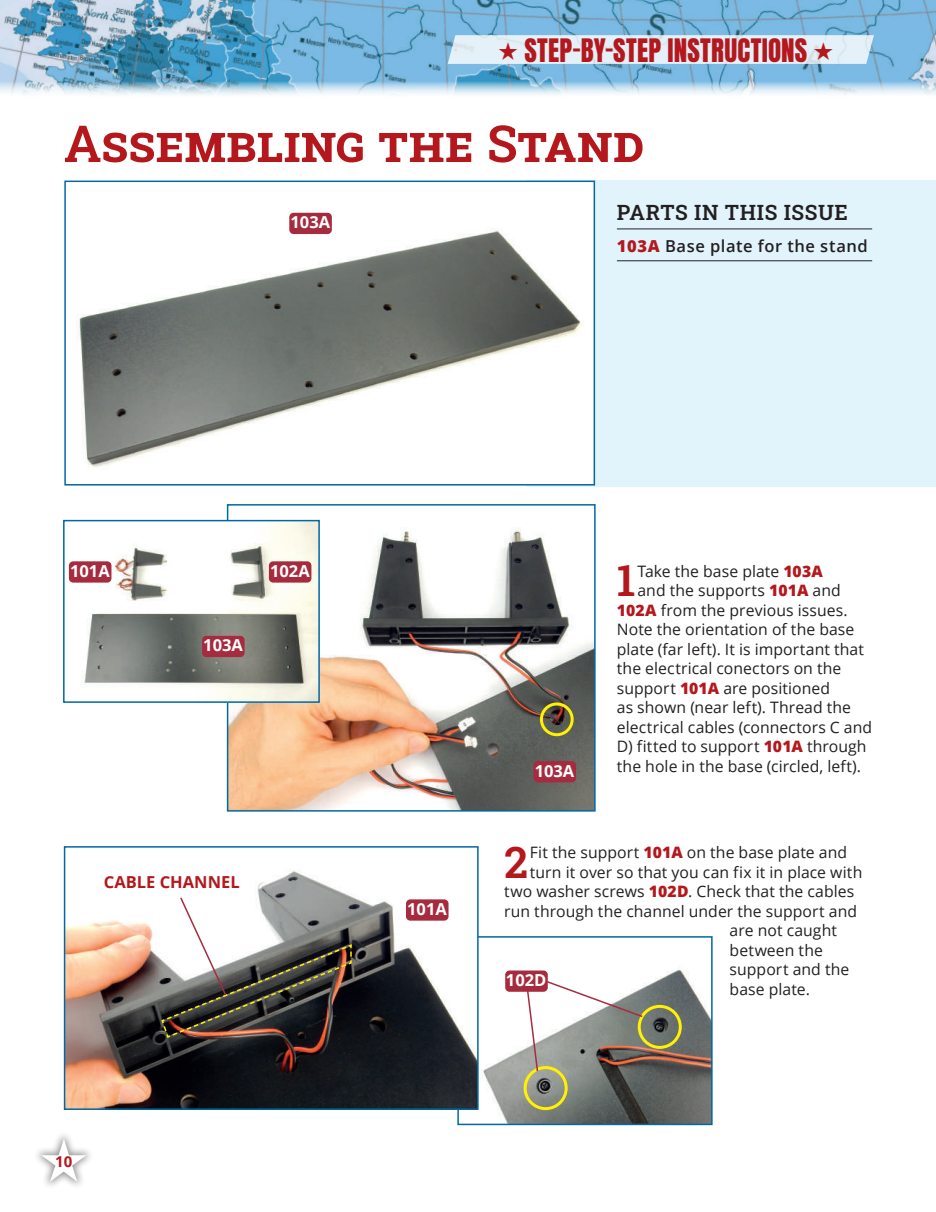
<style>
.page{position:relative;width:936px;height:1212px;background:#fff}
.page>*{position:absolute;margin:0;border:0;box-sizing:border-box;transform-origin:0 0}
.t1{font:600 51px "Roboto Slab";letter-spacing:-.01em;color:#b4181d}
.t2{font:600 43.2px "Roboto Slab";color:#b4181d}
.t3{font:27px "Anton";letter-spacing:.01em;color:#b4181d}
.t4{font:600 21px "Roboto Slab";letter-spacing:.025em;color:#231f20}
.t5{font:700 16.5px "Open Sans";color:#fff}
.t6{font:600 16.5px "Open Sans";letter-spacing:.035em;color:#231f20}
.t7{font:700 16.5px "Open Sans";color:#b4181d}
.t8{font:15.75px "Open Sans";letter-spacing:.005em;color:#231f20}
.t9{font:700 15px "Open Sans";color:#b4181d}
.s1{font-weight:800;color:#b4181d}
.s2{color:#fff}
</style>
<div class="page">
<div style="left:33px;top:1130px;width:62px;height:60px;background:#231f20;opacity:.5"></div>
<img style="left:0;top:0;width:935px;height:95px">
<svg style="left:447px;top:35px;width:426px;height:29px;background:#dfedf6"></svg>
<div style="left:526px;top:180px;width:409px;height:306px;background:#e1f4fc"></div>
<hr style="left:617px;top:229px;width:255px;height:1px;background:#231f20">
<hr style="left:617px;top:260px;width:255px;height:1px;background:#231f20">
<img style="left:478px;top:939px;width:231px;height:183px">
<div style="left:457px;top:936px;width:255px;height:189px;border:2px solid #0068a5"></div>
<img style="left:67px;top:871px;width:408px;height:236px">
<div style="left:64px;top:846px;width:414px;height:264px;border:2px solid #0068a5"></div>
<img style="left:77px;top:184px;width:515px;height:298px">
<div style="left:64px;top:181px;width:531px;height:304px;border:2px solid #0068a5"></div>
<div style="left:289px;top:213px;width:43px;height:21px;background:#a62b3e;border-radius:4px"></div>
<img style="left:230px;top:519px;width:362px;height:290px">
<div style="left:227px;top:504px;width:368px;height:308px;border:2px solid #0068a5"></div>
<img style="left:68px;top:523px;width:249px;height:177px">
<div style="left:63px;top:520px;width:257px;height:183px;border:2px solid #0068a5"></div>
<div style="left:202px;top:636px;width:42px;height:21px;background:#a62b3e;border-radius:4px"></div>
<div style="left:533px;top:761px;width:43px;height:21px;background:#a62b3e;border-radius:4px"></div>
<div style="left:269px;top:561px;width:42px;height:22px;background:#a62b3e;border-radius:4px"></div>
<div style="left:69px;top:561px;width:42px;height:22px;background:#a62b3e;border-radius:4px"></div>
<div style="left:406px;top:899px;width:42px;height:22px;background:#a62b3e;border-radius:4px"></div>
<div style="left:540px;top:702px;width:33px;height:34px;border:3px solid #fff101;border-radius:50%"></div>
<div style="left:523px;top:1066px;width:44px;height:44px;border:3px solid #fff101;border-radius:50%"></div>
<div style="left:637px;top:1005px;width:44px;height:44px;border:3px solid #fff101;border-radius:50%"></div>
<svg style="left:525px;top:978px;width:119px;height:95px"></svg>
<svg style="left:160px;top:896px;width:192px;height:143px"></svg>
<div style="left:505px;top:970px;width:42px;height:22px;background:#a62b3e;border-radius:4px"></div>
<h3 class="t3" style="left:498px;top:36px;width:337px">• STEP-BY-STEP INSTRUCTIONS •</h3>
<h1 class="t1" style="left:64px;top:109px;width:582px">Assembling the Stand</h1>
<p class="t5" style="left:290px;top:211px;width:41px">103A</p>
<h3 class="t4" style="left:617px;top:198px;width:233px">PARTS IN THIS ISSUE</h3>
<p class="t6" style="left:617px;top:235px;width:252px"><span class="s1">103A</span> Base plate for the stand</p>
<p class="t5" style="left:70px;top:559px;width:41px">101A</p>
<p class="t5" style="left:270px;top:559px;width:41px">102A</p>
<p class="t5" style="left:203px;top:634px;width:41px">103A</p>
<p class="t7" style="left:104px;top:870px;width:137px">CABLE CHANNEL</p>
<p class="t9" style="left:39px;top:1151px;width:50px"><span class="s2">•</span>1 0</p>
<p class="t5" style="left:407px;top:897px;width:41px">101A</p>
<p class="t5" style="left:534px;top:759px;width:41px">103A</p>
<h2 class="t2" style="left:617px;top:551px;width:20px">1</h2>
<p class="t8" style="left:637px;top:560px;width:187px">Take the base plate <span class="s1">103A</span></p>
<p class="t8" style="left:637px;top:580px;width:205px">and the supports <span class="s1">101A</span> and</p>
<p class="t8" style="left:617px;top:599px;width:232px"><span class="s1">102A</span> from the previous issues.</p>
<p class="t8" style="left:617px;top:619px;width:239px">Note the orientation of the base</p>
<p class="t8" style="left:617px;top:638px;width:248px">plate (far left). It is important that</p>
<p class="t8" style="left:617px;top:658px;width:226px">the electrical conectors on the</p>
<p class="t8" style="left:617px;top:677px;width:215px">support <span class="s1">101A</span> are positioned</p>
<p class="t8" style="left:617px;top:697px;width:236px">as shown (near left). Thread the</p>
<p class="t8" style="left:617px;top:716px;width:257px">electrical cables (connectors C and</p>
<p class="t8" style="left:617px;top:736px;width:251px">D) fitted to support <span class="s1">101A</span> through</p>
<p class="t8" style="left:617px;top:755px;width:246px">the hole in the base (circled, left).</p>
<h2 class="t2" style="left:504px;top:832px;width:25px">2</h2>
<p class="t8" style="left:530px;top:842px;width:319px">Fit the support <span class="s1">101A</span> on the base plate and</p>
<p class="t8" style="left:530px;top:861px;width:334px">turn it over so that you can fix it in place with</p>
<p class="t8" style="left:504px;top:881px;width:352px">two washer screws <span class="s1">102D</span>. Check that the cables</p>
<p class="t8" style="left:504px;top:900px;width:354px">run through the channel under the support and</p>
<p class="t8" style="left:729px;top:920px;width:109px">are not caught</p>
<p class="t8" style="left:729px;top:939px;width:95px">between the</p>
<p class="t8" style="left:729px;top:959px;width:121px">support and the</p>
<p class="t8" style="left:729px;top:978px;width:82px">base plate.</p>
<p class="t5" style="left:506px;top:968px;width:42px">102D</p>
</div>
